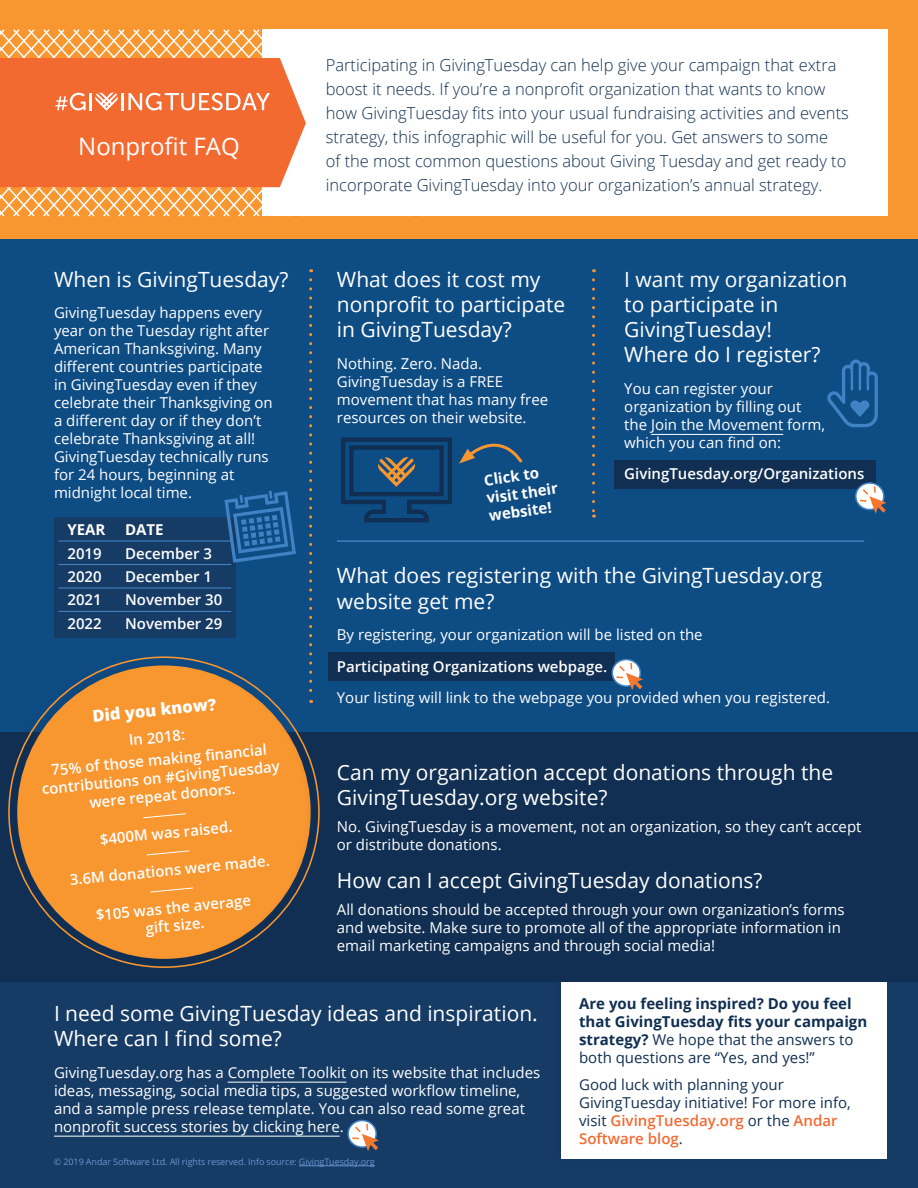
<style>
.page{position:relative;width:918px;height:1188px;background:#fff}
.page>*{position:absolute;margin:0;border:0;box-sizing:border-box;transform-origin:0 0}
.t1{font:24px "Open Sans";color:#fff}
.t2{font:21px/25.2px "Open Sans";color:#fff}
.t3{font:300 16.5px/24px "Open Sans";color:#102f52}
.t4{font:800 16.5px "Open Sans";color:#fff}
.t5{font:15px/18px "Open Sans";color:#fff}
.t6{font:600 15px/18px "Open Sans";color:#fff;text-align:center}
.t7{font:700 15px/18px "Open Sans";color:#102f52}
.t8{font:15px/18px "Open Sans";color:#102f52}
.t9{font:700 15px/18px "Open Sans";color:#fff}
.t10{font:9px "Open Sans";letter-spacing:-.01em;color:#6895ce}
.s1{font-weight:400}
.s2{font-weight:600;color:#f36a31}
</style>
<div class="page">
<div style="left:0;top:0;width:918px;height:239px;background:#f8962f"></div>
<div style="left:0;top:239px;width:918px;height:494px;background:#0e4c84"></div>
<div style="left:0;top:733px;width:918px;height:249px;background:#102f52"></div>
<div style="left:0;top:982px;width:918px;height:206px;background:#163b65"></div>
<div style="left:615px;top:460px;width:261px;height:29px;background:#102f52"></div>
<div style="left:328px;top:652px;width:287px;height:29px;background:#102f52"></div>
<div style="left:262px;top:29px;width:625px;height:187px;background:#fff"></div>
<svg style="left:0;top:29px;width:424px;height:188px"></svg>
<svg style="left:309px;top:280px;width:3px;height:367px"></svg>
<svg style="left:592px;top:280px;width:3px;height:238px"></svg>
<svg style="left:459px;top:443px;width:64px;height:21px"></svg>
<hr style="left:651px;top:434px;width:132px;height:1px;background:#fff">
<div style="left:54px;top:518px;width:182px;height:120px;background:#163b65"></div>
<hr style="left:58px;top:540px;width:58px;height:2px;background:#4083c4">
<hr style="left:116px;top:540px;width:115px;height:2px;background:#4083c4">
<hr style="left:58px;top:564px;width:58px;height:1px;background:#4083c4">
<hr style="left:116px;top:564px;width:115px;height:1px;background:#4083c4">
<hr style="left:58px;top:587px;width:58px;height:2px;background:#4083c4">
<hr style="left:116px;top:587px;width:115px;height:2px;background:#4083c4">
<hr style="left:58px;top:611px;width:58px;height:1px;background:#4083c4">
<hr style="left:116px;top:611px;width:115px;height:1px;background:#4083c4">
<hr style="left:337px;top:540px;width:527px;height:2px;background:#4083c4">
<hr style="left:228px;top:1082px;width:118px;height:1px;background:#fff">
<hr style="left:54px;top:1136px;width:286px;height:1px;background:#fff">
<div style="left:547px;top:974px;width:343px;height:193px;background:#102f52;opacity:.22"></div>
<div style="left:562px;top:982px;width:325px;height:177px;background:#fff"></div>
<hr style="left:299px;top:1166px;width:76px;height:1px;background:#6895ce">
<svg style="left:341px;top:438px;width:111px;height:84px"></svg>
<svg style="left:224px;top:491px;width:72px;height:72px"></svg>
<svg style="left:856px;top:483px;width:28px;height:27px"></svg>
<div style="left:855px;top:482px;width:30px;height:28px;border:2px solid #4083c4;border-radius:50%"></div>
<svg style="left:860px;top:486px;width:27px;height:28px"></svg>
<svg style="left:612px;top:660px;width:28px;height:26px"></svg>
<div style="left:612px;top:659px;width:29px;height:28px;border:2px solid #4083c4;border-radius:50%"></div>
<svg style="left:616px;top:663px;width:27px;height:27px"></svg>
<svg style="left:348px;top:1121px;width:28px;height:26px"></svg>
<div style="left:347px;top:1120px;width:30px;height:28px;border:2px solid #4083c4;border-radius:50%"></div>
<svg style="left:352px;top:1124px;width:27px;height:27px"></svg>
<div style="left:0;top:648px;width:322px;height:329px;background:#102f52;opacity:.23"></div>
<svg style="left:827px;top:360px;width:51px;height:67px"></svg>
<h1 class="t1" style="left:78px;top:130px;width:163px">Nonprofit FAQ</h1>
<h2 class="t2" style="left:54px;top:266px;width:236px">When is GivingTuesday?</h2>
<p class="t5" style="left:54px;top:303px;width:220px">GivingTuesday happens every year on the Tuesday right after<br>American Thanksgiving. Many different countries participate in GivingTuesday even if they celebrate their Thanksgiving on a different day or if they don’t celebrate Thanksgiving at all!<br>GivingTuesday technically runs for 24 hours, beginning at midnight local time.</p>
<p class="t9" style="left:68px;top:520px;width:40px">YEAR</p>
<p class="t9" style="left:125px;top:520px;width:40px">DATE</p>
<p class="t6" style="left:68px;top:544px;width:36px">2019</p>
<p class="t6" style="left:125px;top:544px;width:88px">December 3</p>
<p class="t6" style="left:68px;top:567px;width:36px">2020</p>
<p class="t6" style="left:125px;top:567px;width:88px">December 1</p>
<p class="t6" style="left:68px;top:591px;width:36px">2021</p>
<p class="t6" style="left:125px;top:591px;width:99px">November 30</p>
<p class="t6" style="left:68px;top:614px;width:36px">2022</p>
<p class="t6" style="left:125px;top:614px;width:99px">November 29</p>
<p class="t4" style="left:91px;top:703px;width:126px;rotate:-5deg">Did you know?</p>
<p class="t6" style="left:48px;top:737px;width:218px;line-height:22.6px;rotate:-6deg">In 2018:<br>75% of those making fi nancial</p>
<p class="t6" style="left:41px;top:781px;width:240px;rotate:-6deg">contributions on #GivingTuesday were repeat donors.</p>
<p class="t6" style="left:99px;top:831px;width:134px;rotate:-6deg">$400M was raised.</p>
<p class="t6" style="left:69px;top:871px;width:202px;rotate:-6deg">3.6M donations were made.</p>
<p class="t6" style="left:95px;top:906px;width:157px;rotate:-6deg">$105 was the average gift size.</p>
<p class="t3" style="left:326px;top:52px;width:525px">Participating in GivingTuesday can help give your campaign that extra boost it needs. If you’re a nonprofit organization that wants to know how GivingTuesday fits into your usual fundraising activities and events strategy, this infographic will be useful for you. Get answers to some<br>of the most common questions about Giving Tuesday and get ready to incorporate GivingTuesday into your organization’s annual strategy.</p>
<h2 class="t2" style="left:337px;top:266px;width:230px">What does it cost my nonprofit to participate in GivingTuesday?</h2>
<p class="t5" style="left:337px;top:354px;width:213px">Nothing. Zero. Nada.<br>GivingTuesday is a FREE movement that has many free resources on their website.</p>
<p class="t9" style="left:483px;top:471px;width:73px;rotate:-8deg">Click to visit their website!</p>
<h2 class="t2" style="left:624px;top:266px;width:225px">I want my organization to participate in<br>GivingTuesday!<br>Where do I register?</h2>
<p class="t5" style="left:624px;top:379px;width:202px">You can register your organization by filling out the Join the Movement form, which you can find on:</p>
<p class="t6" style="left:624px;top:465px;width:242px">GivingTuesday.org/Organizations</p>
<h2 class="t2" style="left:337px;top:563px;width:487px">What does registering with the GivingTuesday.org website get me?</h2>
<p class="t5" style="left:337px;top:625px;width:367px">By registering, your organization will be listed on the</p>
<p class="t6" style="left:337px;top:657px;width:272px">Participating Organizations webpage.</p>
<p class="t5" style="left:337px;top:688px;width:495px">Your listing will link to the webpage you provided when you registered.</p>
<h2 class="t2" style="left:337px;top:759px;width:498px">Can my organization accept donations through the<br>GivingTuesday.org website?</h2>
<p class="t5" style="left:337px;top:817px;width:526px">No. GivingTuesday is a movement, not an organization, so they can’t accept or distribute donations.</p>
<h2 class="t2" style="left:337px;top:868px;width:427px">How can I accept GivingTuesday donations?</h2>
<p class="t5" style="left:337px;top:901px;width:509px">All donations should be accepted through your own organization’s forms and website. Make sure to promote all of the appropriate information in email marketing campaigns and through social media!</p>
<h2 class="t2" style="left:54px;top:1000px;width:485px">I need some GivingTuesday ideas and inspiration.<br>Where can I find some?</h2>
<p class="t5" style="left:54px;top:1063px;width:488px">GivingTuesday.org has a Complete Toolkit on its website that includes ideas, messaging, social media tips, a suggested workflow timeline, and a sample press release template. You can also read some great nonprofit success stories by clicking here.</p>
<p class="t10" style="left:54px;top:1156px;width:322px">© 2019 Andar Software Ltd. All rights reserved. Info source: GivingTuesday.org</p>
<p class="t7" style="left:579px;top:994px;width:290px">Are you feeling inspired? Do you feel that GivingTuesday fits your campaign strategy? <span class="s1">We hope that the answers to both questions are “Yes, and yes!”</span></p>
<p class="t8" style="left:579px;top:1075px;width:273px">Good luck with planning your<br>GivingTuesday initiative! For more info, visit <span class="s2">GivingTuesday.org</span> or the <span class="s2">Andar<br>Software blog</span>.</p>
</div>
